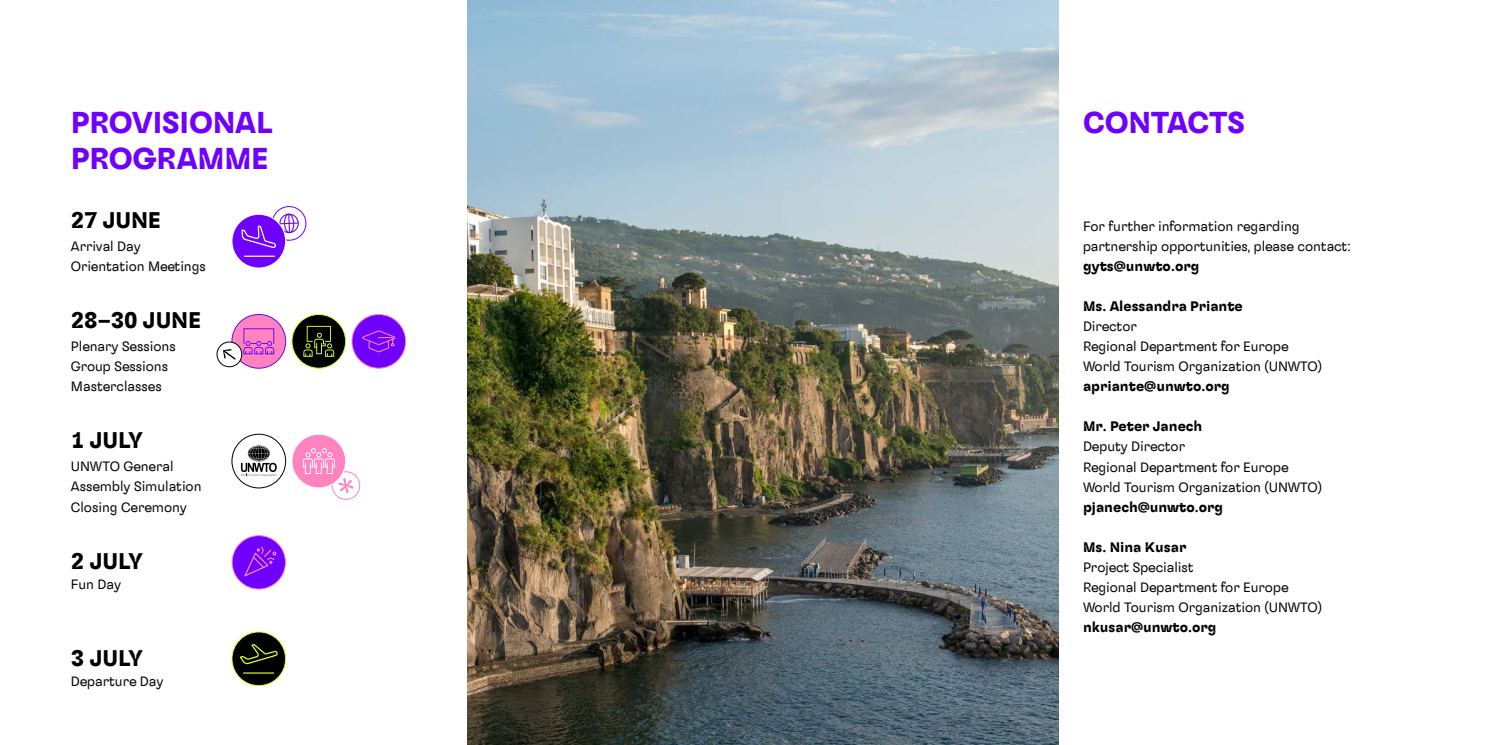
<style>
.page{position:relative;width:1489px;height:745px;background:#fff}
.page>*{position:absolute;margin:0;border:0;box-sizing:border-box;transform-origin:0 0}
.t1{font:700 30px/36px "Ygro Sans Beta";letter-spacing:-.01em;color:#6f00ff}
.t2{font:700 22.5px "Ygro Sans Beta";letter-spacing:-.005em;color:#000}
.t3{font:13.75px/20px "Ygro Sans Beta";color:#000}
.t4{font:700 13.75px "Ygro Sans Beta";color:#000}
</style>
<div class="page">
<svg style="left:272px;top:206px;width:34px;height:34px"></svg>
<div style="left:271px;top:206px;width:35px;height:35px;border:1px solid #6f00ff;border-radius:50%"></div>
<div style="left:232px;top:214px;width:54px;height:54px;background:#6f00ff;border-radius:50%"></div>
<div style="left:232px;top:631px;width:54px;height:54px;background:#000;border-radius:50%"></div>
<div style="left:232px;top:631px;width:54px;height:54px;border:1px solid #daff29;border-radius:50%"></div>
<svg style="left:232px;top:314px;width:54px;height:54px"></svg>
<div style="left:292px;top:314px;width:53px;height:54px;background:#000;border-radius:50%"></div>
<div style="left:291px;top:314px;width:55px;height:54px;border:1px solid #daff29;border-radius:50%"></div>
<div style="left:292px;top:434px;width:53px;height:53px;background:#ff83be;border-radius:50%"></div>
<div style="left:352px;top:314px;width:53px;height:54px;background:#6f00ff;border-radius:50%"></div>
<div style="left:351px;top:314px;width:55px;height:54px;border:1px solid #ff83be;border-radius:50%"></div>
<svg style="left:216px;top:328px;width:58px;height:40px"></svg>
<svg style="left:362px;top:330px;width:33px;height:22px"></svg>
<svg style="left:303px;top:326px;width:31px;height:30px"></svg>
<svg style="left:303px;top:448px;width:58px;height:52px"></svg>
<svg style="left:241px;top:213px;width:58px;height:35px"></svg>
<svg style="left:244px;top:255px;width:31px;height:1px"></svg>
<svg style="left:240px;top:644px;width:38px;height:20px"></svg>
<svg style="left:243px;top:672px;width:31px;height:1px"></svg>
<img style="left:467px;top:0;width:591px;height:744px">
<div style="left:232px;top:535px;width:53px;height:53px;background:#6f00ff;border-radius:50%"></div>
<div style="left:232px;top:535px;width:54px;height:54px;border:1px solid #ff83be;border-radius:50%"></div>
<svg style="left:244px;top:546px;width:33px;height:31px"></svg>
<div style="left:232px;top:433px;width:54px;height:55px;border:1px solid #000;border-radius:50%"></div>
<svg style="left:241px;top:445px;width:36px;height:31px"></svg>
<h1 class="t1" style="left:71px;top:104px;width:203px">PROVISIONAL<br>PROGRAMME</h1>
<h2 class="t2" style="left:71px;top:207px;width:92px">27 JUNE</h2>
<p class="t3" style="left:71px;top:236px;width:136px">Arrival Day<br>Orientation Meetings</p>
<h2 class="t2" style="left:71px;top:306px;width:132px">28–30 JUNE</h2>
<p class="t3" style="left:71px;top:336px;width:106px">Plenary Sessions<br>Group Sessions<br>Masterclasses</p>
<h2 class="t2" style="left:71px;top:427px;width:74px">1 JULY</h2>
<p class="t3" style="left:71px;top:456px;width:132px">UNWTO General<br>Assembly Simulation<br>Closing Ceremony</p>
<h2 class="t2" style="left:71px;top:547px;width:74px">2 JULY</h2>
<p class="t3" style="left:71px;top:574px;width:52px">Fun Day</p>
<h2 class="t2" style="left:71px;top:643px;width:74px">3 JULY</h2>
<p class="t3" style="left:71px;top:670px;width:94px">Departure Day</p>
<h1 class="t1" style="left:1082px;top:104px;width:163px">CONTACTS</h1>
<p class="t3" style="left:1082px;top:216px;width:269px">For further information regarding partnership opportunities, please contact:</p>
<p class="t4" style="left:1082px;top:258px;width:118px">gyts@unwto.org</p>
<p class="t4" style="left:1082px;top:298px;width:161px">Ms. Alessandra Priante</p>
<p class="t3" style="left:1082px;top:316px;width:241px">Director<br>Regional Department for Europe<br>World Tourism Organization (UNWTO)</p>
<p class="t4" style="left:1082px;top:378px;width:148px">apriante@unwto.org</p>
<p class="t4" style="left:1082px;top:418px;width:121px">Mr. Peter Janech</p>
<p class="t3" style="left:1082px;top:436px;width:241px">Deputy Director<br>Regional Department for Europe<br>World Tourism Organization (UNWTO)</p>
<p class="t4" style="left:1082px;top:498px;width:141px">pjanech@unwto.org</p>
<p class="t4" style="left:1082px;top:538px;width:105px">Ms. Nina Kusar</p>
<p class="t3" style="left:1082px;top:556px;width:241px">Project Specialist<br>Regional Department for Europe<br>World Tourism Organization (UNWTO)</p>
<p class="t4" style="left:1082px;top:618px;width:135px">nkusar@unwto.org</p>
</div>
